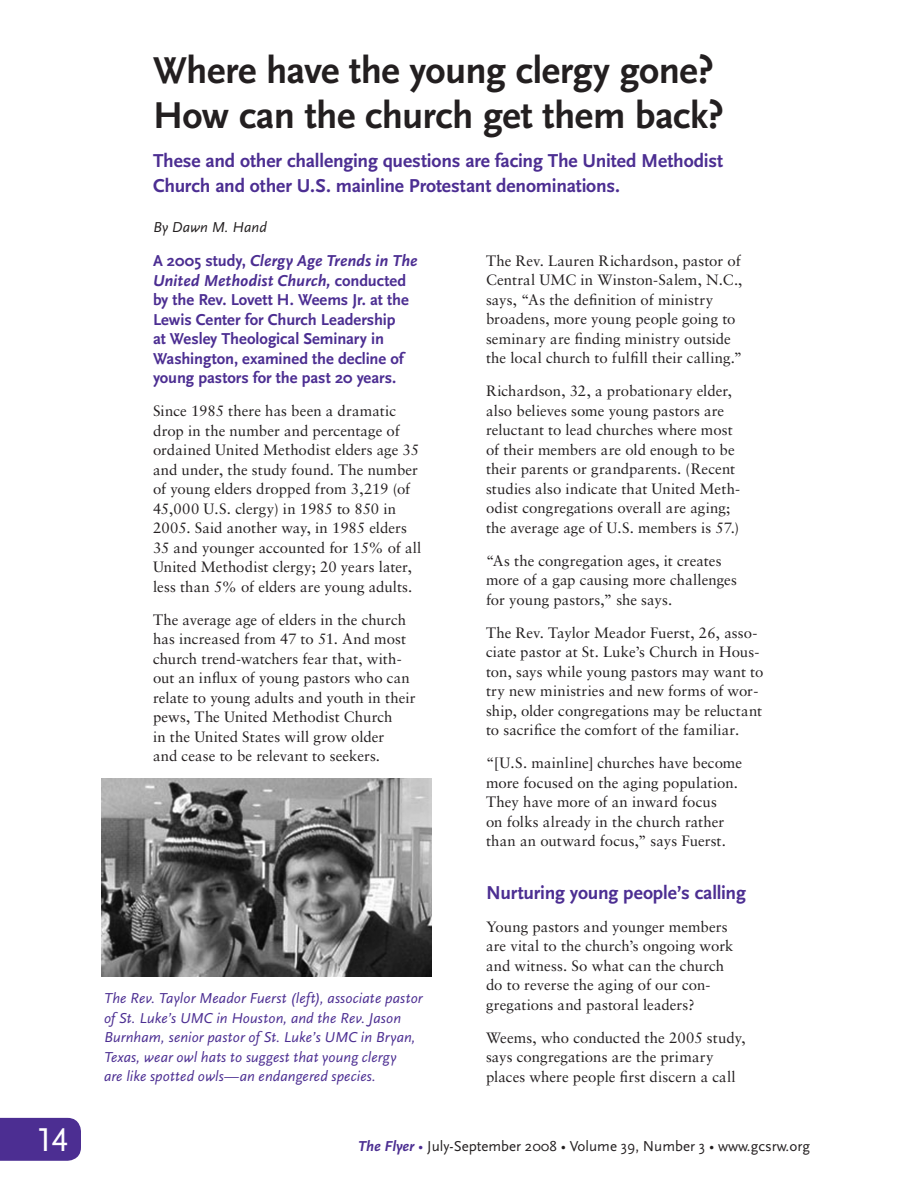
<style>
.page{position:relative;width:918px;height:1188px;background:#fff}
.page>*{position:absolute;margin:0;border:0;box-sizing:border-box;transform-origin:0 0}
.Headline_1{font:700 39px/45px "Scala Sans";letter-spacing:-.01em;color:#231f20}
.t1{font:34.5px "Scala Sans Caps";color:#fff}
.Headline-Subhead{font:700 19.5px/25.5px "Scala Sans";letter-spacing:-.01em;color:#4c2e92}
.Body_First{font:700 16.5px/19.5px "Scala Sans";letter-spacing:-.005em;color:#4c2e92}
.Body_Text{font:15px/19.5px "Sabon";color:#231f20}
.Photo_Caption{font:italic 15px/19.5px "Scala Sans";letter-spacing:.005em;color:#4c2e92}
.t2{font:15px "Scala Sans";color:#231f20}
.Byline{font:italic 15px "Scala Sans";letter-spacing:.01em;color:#231f20}
.s1{font-style:italic}
.s2{font-weight:700;font-style:italic;color:#4c2e92}
.s3{color:#4c2e92}
</style>
<div class="page">
<div style="left:0;top:1118px;width:81px;height:43px;background:#4c2e92"></div>
<img style="left:102px;top:778px;width:330px;height:199px">
<p class="Headline_1" style="left:153px;top:48px;width:572px">Where have the young clergy gone?<br>How can the church get them back?</p>
<p class="Headline-Subhead" style="left:153px;top:148px;width:572px">These and other challenging questions are facing The United Methodist<br>Church and other U.S. mainline Protestant denominations.</p>
<p class="Byline" style="left:153px;top:219px;width:115px">By Dawn M. Hand</p>
<p class="Body_First" style="left:153px;top:252px;width:266px">A 2005 study, <span class="s1">Clergy Age Trends in The United Methodist Church,</span> conducted by the Rev. Lovett H. Weems Jr. at the Lewis Center for Church Leadership<br>at Wesley Theological Seminary in Washington, examined the decline of young pastors for the past 20 years.</p>
<p class="Body_Text" style="left:153px;top:401px;width:270px">Since 1985 there has been a dramatic drop in the number and percentage of ordained United Methodist elders age 35 and under, the study found. The number of young elders dropped from 3,219 (of 45,000 U.S. clergy) in 1985 to 850 in 2005. Said another way, in 1985 elders 35 and younger accounted for 15% of all United Methodist clergy; 20 years later, less than 5% of elders are young adults.</p>
<p class="Body_Text" style="left:153px;top:610px;width:264px">The average age of elders in the church has increased from 47 to 51. And most church trend-watchers fear that, with&shy;out an influx of young pastors who can relate to young adults and youth in their pews, The United Methodist Church<br>in the United States will grow older<br>and cease to be relevant to seekers.</p>
<p class="Body_Text" style="left:486px;top:251px;width:258px">The Rev. Lauren Richardson, pastor of Central UMC in Winston-Salem, N.C., says, “As the definition of ministry broadens, more young people going to seminary are finding ministry outside the local church to fulfill their calling.”</p>
<p class="Body_Text" style="left:486px;top:381px;width:256px">Richardson, 32, a probationary elder, also believes some young pastors are reluctant to lead churches where most of their members are old enough to be their parents or grandparents. (Recent studies also indicate that United Meth&shy;odist congregations overall are aging; the average age of U.S. members is 57.)</p>
<p class="Body_Text" style="left:486px;top:551px;width:252px">“As the congregation ages, it creates more of a gap causing more challenges for young pastors,” she says.</p>
<p class="Body_Text" style="left:486px;top:623px;width:279px">The Rev. Taylor Meador Fuerst, 26, asso&shy;ciate pastor at St. Luke’s Church in Hous&shy;ton, says while young pastors may want to try new ministries and new forms of wor&shy;ship, older congregations may be reluctant to sacrifice the comfort of the familiar.</p>
<p class="Body_Text" style="left:486px;top:753px;width:258px">“[U.S. mainline] churches have become more focused on the aging population.<br>They have more of an inward focus<br>on folks already in the church rather than an outward focus,” says Fuerst.</p>
<p class="Headline-Subhead" style="left:486px;top:880px;width:261px">Nurturing young people’s calling</p>
<p class="Body_Text" style="left:486px;top:917px;width:249px">Young pastors and younger members are vital to the church’s ongoing work and witness. So what can the church do to reverse the aging of our con&shy;gregations and pastoral leaders?</p>
<p class="Body_Text" style="left:486px;top:1028px;width:261px">Weems, who conducted the 2005 study, says congregations are the primary places where people first discern a call</p>
<p class="Photo_Caption" style="left:104px;top:989px;width:320px">The Rev. Taylor Meador Fuerst (left), associate pastor of St. Luke’s UMC in Houston, and the Rev. Jason Burnham, senior pastor of St. Luke’s UMC in Bryan, Texas, wear owl hats to suggest that young clergy<br>are like spotted owls—an endangered species.</p>
<h2 class="t1" style="left:36px;top:1121px;width:34px">14</h2>
<p class="t2" style="left:358px;top:1137px;width:453px"><span class="s2">The Flyer</span> <span class="s3">•</span> July-September 2008 • Volume 39, Number 3 • www.gcsrw.org</p>
</div>
